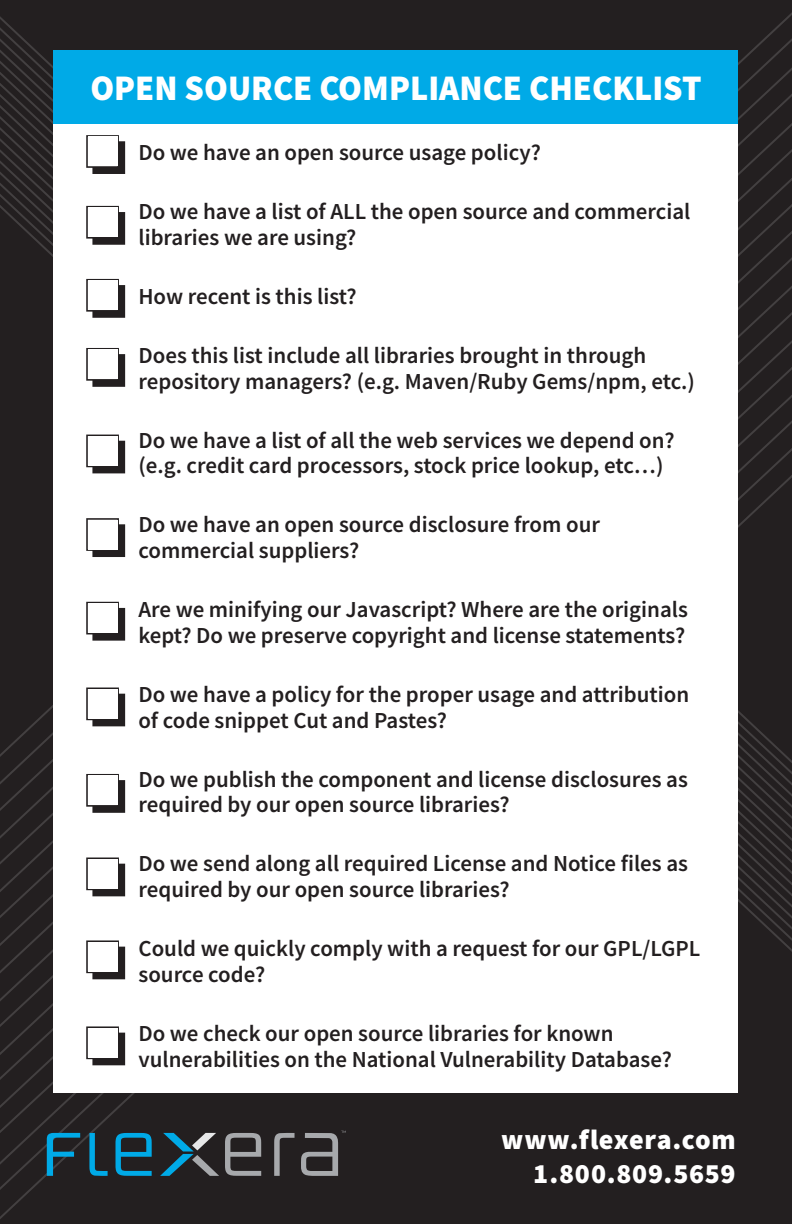
<style>
.page{position:relative;width:792px;height:1224px;background:#fff}
.page>*{position:absolute;margin:0;border:0;box-sizing:border-box;transform-origin:0 0}
.t1{font:900 36px "Source Sans Pro";color:#fff;scale:.96 1}
.t2{font:900 28px/33.4px "Source Sans Pro";letter-spacing:.025em;color:#fff;text-align:right}
.t3{font:600 23px/25.8px "Source Sans Pro";color:#231f20}
</style>
<div class="page">
<div style="left:0;top:1185px;width:792px;height:39px;background:#231f20"></div>
<div style="left:0;top:0;width:792px;height:1185px;background:#231f20"></div>
<div style="left:54px;top:50px;width:684px;height:74px;background:#00aae7"></div>
<div style="left:54px;top:124px;width:684px;height:969px;background:#fff"></div>
<svg style="left:116px;top:1133px;width:36px;height:43px;background:#135e7a"></svg>
<svg style="left:225px;top:1133px;width:36px;height:43px;background:#5f5e60"></svg>
<svg style="left:89px;top:1133px;width:19px;height:43px"></svg>
<svg style="left:274px;top:1133px;width:21px;height:43px"></svg>
<svg style="left:47px;top:1133px;width:33px;height:43px"></svg>
<svg style="left:301px;top:1131px;width:45px;height:45px;background:#525052"></svg>
<svg style="left:160px;top:1133px;width:59px;height:43px;background:#324c57"></svg>
<svg style="left:86px;top:135px;width:39px;height:39px"></svg>
<div style="left:88px;top:137px;width:29px;height:29px;background:#fff"></div>
<svg style="left:86px;top:206px;width:39px;height:39px"></svg>
<div style="left:88px;top:207px;width:29px;height:30px;background:#fff"></div>
<svg style="left:86px;top:279px;width:39px;height:39px"></svg>
<div style="left:88px;top:280px;width:29px;height:30px;background:#fff"></div>
<svg style="left:86px;top:348px;width:39px;height:39px"></svg>
<div style="left:88px;top:350px;width:29px;height:29px;background:#fff"></div>
<svg style="left:86px;top:435px;width:39px;height:38px"></svg>
<div style="left:88px;top:436px;width:29px;height:30px;background:#fff"></div>
<svg style="left:86px;top:518px;width:39px;height:39px"></svg>
<div style="left:88px;top:520px;width:29px;height:29px;background:#fff"></div>
<svg style="left:86px;top:602px;width:39px;height:39px"></svg>
<div style="left:88px;top:603px;width:29px;height:30px;background:#fff"></div>
<svg style="left:86px;top:688px;width:39px;height:38px"></svg>
<div style="left:88px;top:689px;width:29px;height:30px;background:#fff"></div>
<svg style="left:86px;top:774px;width:39px;height:39px"></svg>
<div style="left:88px;top:776px;width:29px;height:29px;background:#fff"></div>
<svg style="left:86px;top:858px;width:39px;height:38px"></svg>
<div style="left:88px;top:859px;width:29px;height:30px;background:#fff"></div>
<svg style="left:86px;top:940px;width:39px;height:39px"></svg>
<div style="left:88px;top:942px;width:29px;height:30px;background:#fff"></div>
<svg style="left:86px;top:1026px;width:39px;height:39px"></svg>
<div style="left:88px;top:1028px;width:29px;height:30px;background:#fff"></div>
<h1 class="t1" style="left:90px;top:63px;width:638px">OPEN SOURCE COMPLIANCE CHECKLIST</h1>
<p class="t3" style="left:138px;top:139px;width:404px">Do we have an open source usage policy?</p>
<p class="t3" style="left:138px;top:198px;width:553px">Do we have a list of ALL the open source and commercial libraries we are using?</p>
<p class="t3" style="left:138px;top:283px;width:220px">How recent is this list?</p>
<p class="t3" style="left:138px;top:342px;width:558px">Does this list include all libraries brought in through repository managers? (e.g. Maven/Ruby Gems/npm, etc.)</p>
<p class="t3" style="left:138px;top:427px;width:538px">Do we have a list of all the web services we depend on? (e.g. credit card processors, stock price lookup, etc…)</p>
<p class="t3" style="left:138px;top:512px;width:463px">Do we have an open source disclosure from our commercial suppliers?</p>
<p class="t3" style="left:138px;top:596px;width:551px">Are we minifying our Javascript? Where are the originals kept? Do we preserve copyright and license statements?</p>
<p class="t3" style="left:138px;top:681px;width:552px">Do we have a policy for the proper usage and attribution of code snippet Cut and Pastes?</p>
<p class="t3" style="left:138px;top:766px;width:551px">Do we publish the component and license disclosures as required by our open source libraries?</p>
<p class="t3" style="left:138px;top:851px;width:551px">Do we send along all required License and Notice files as required by our open source libraries?</p>
<p class="t3" style="left:138px;top:935px;width:563px">Could we quickly comply with a request for our GPL/LGPL source code?</p>
<p class="t3" style="left:138px;top:1020px;width:535px">Do we check our open source libraries for known vulnerabilities on the National Vulnerability Database?</p>
<p class="t2" style="left:501px;top:1123px;width:236px">www.flexera.com<br>1.800.809.5659</p>
</div>
